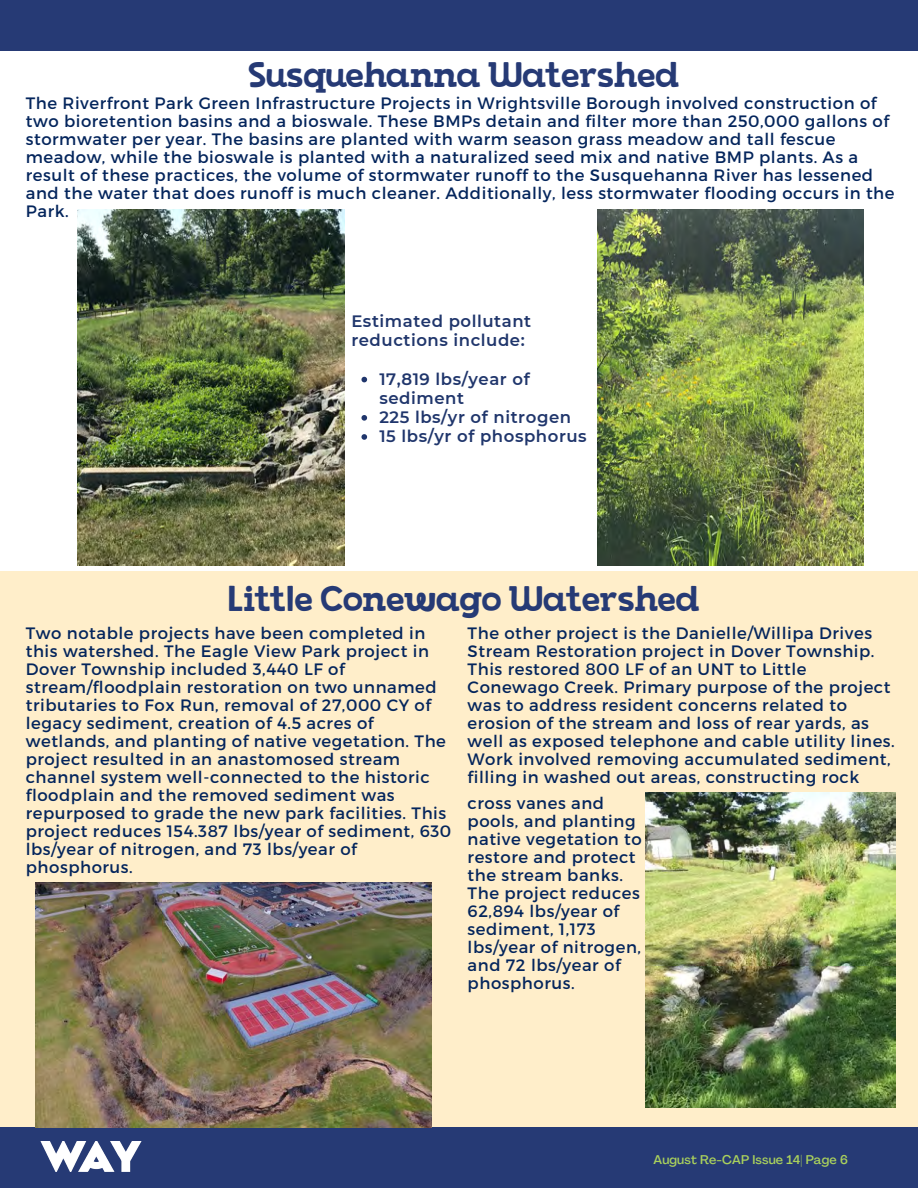
<style>
.page{position:relative;width:918px;height:1188px;background:#fff}
.page>*{position:absolute;margin:0;border:0;box-sizing:border-box;transform-origin:0 0}
.t1{font:36px "Marty Two";color:#263a75}
.t2{font:16.5px/18px "Montserrat";letter-spacing:.035em;color:#04255c}
.t3{font:600 16.5px/19px "Montserrat";letter-spacing:.035em;color:#20366c}
.t4{font:500 12.45px "Agrandir";letter-spacing:.01em;color:#aad15c}
</style>
<div class="page">
<div style="left:459px;top:571px;width:459px;height:617px;background:#ffeeca"></div>
<div style="left:0;top:571px;width:459px;height:617px;background:#ffeeca"></div>
<div style="left:0;top:1128px;width:918px;height:60px;background:#263a75"></div>
<img style="left:40px;top:1141px;width:102px;height:31px">
<div style="left:0;top:0;width:918px;height:51px;background:#263a75"></div>
<img style="left:35px;top:883px;width:396px;height:245px">
<img style="left:645px;top:793px;width:250px;height:315px">
<img style="left:77px;top:210px;width:267px;height:355px">
<img style="left:597px;top:210px;width:267px;height:355px">
<svg style="left:361px;top:377px;width:6px;height:5px"></svg>
<svg style="left:361px;top:415px;width:6px;height:6px"></svg>
<svg style="left:361px;top:434px;width:6px;height:6px"></svg>
<h1 class="t1" style="left:248px;top:60px;width:433px">Susquehanna Watershed</h1>
<p class="t2" style="left:26px;top:93px;width:870px">The Riverfront Park Green Infrastructure Projects in Wrightsville Borough involved construction of two bioretention basins and a bioswale. These BMPs detain and filter more than 250,000 gallons of stormwater per year. The basins are planted with warm season grass meadow and tall fescue meadow, while the bioswale is planted with a naturalized seed mix and native BMP plants. As a result of these practices, the volume of stormwater runoff to the Susquehanna River has lessened and the water that does runoff is much cleaner. Additionally, less stormwater flooding occurs in the Park.</p>
<p class="t3" style="left:351px;top:312px;width:181px">Estimated pollutant reductions include:</p>
<p class="t3" style="left:379px;top:369px;width:209px">17,819 lbs/year of sediment<br>225 lbs/yr of nitrogen<br>15 lbs/yr of phosphorus</p>
<h1 class="t1" style="left:228px;top:584px;width:474px">Little Conewago Watershed</h1>
<p class="t2" style="left:26px;top:624px;width:427px">Two notable projects have been completed in this watershed. The Eagle View Park project in Dover Township included 3,440 LF of stream/floodplain restoration on two unnamed tributaries to Fox Run, removal of 27,000 CY of legacy sediment, creation of 4.5 acres of wetlands, and planting of native vegetation. The project resulted in an anastomosed stream channel system well-connected to the historic floodplain and the removed sediment was repurposed to grade the new park facilities. This project reduces 154.387 lbs/year of sediment, 630 lbs/year of nitrogen, and 73 lbs/year of phosphorus.</p>
<p class="t2" style="left:468px;top:624px;width:429px">The other project is the Danielle/Willipa Drives Stream Restoration project in Dover Township.<br>This restored 800 LF of an UNT to Little Conewago Creek. Primary purpose of the project was to address resident concerns related to erosion of the stream and loss of rear yards, as well as exposed telephone and cable utility lines.<br>Work involved removing accumulated sediment, filling in washed out areas, constructing rock</p>
<p class="t2" style="left:468px;top:793px;width:176px">cross vanes and pools, and planting native vegetation to restore and protect the stream banks.<br>The project reduces<br>62,894 lbs/year of sediment, 1,173 lbs/year of nitrogen, and 72 lbs/year of phosphorus.</p>
<p class="t4" style="left:654px;top:1154px;width:196px">August Re-CAP Issue 14| Page 6</p>
</div>
